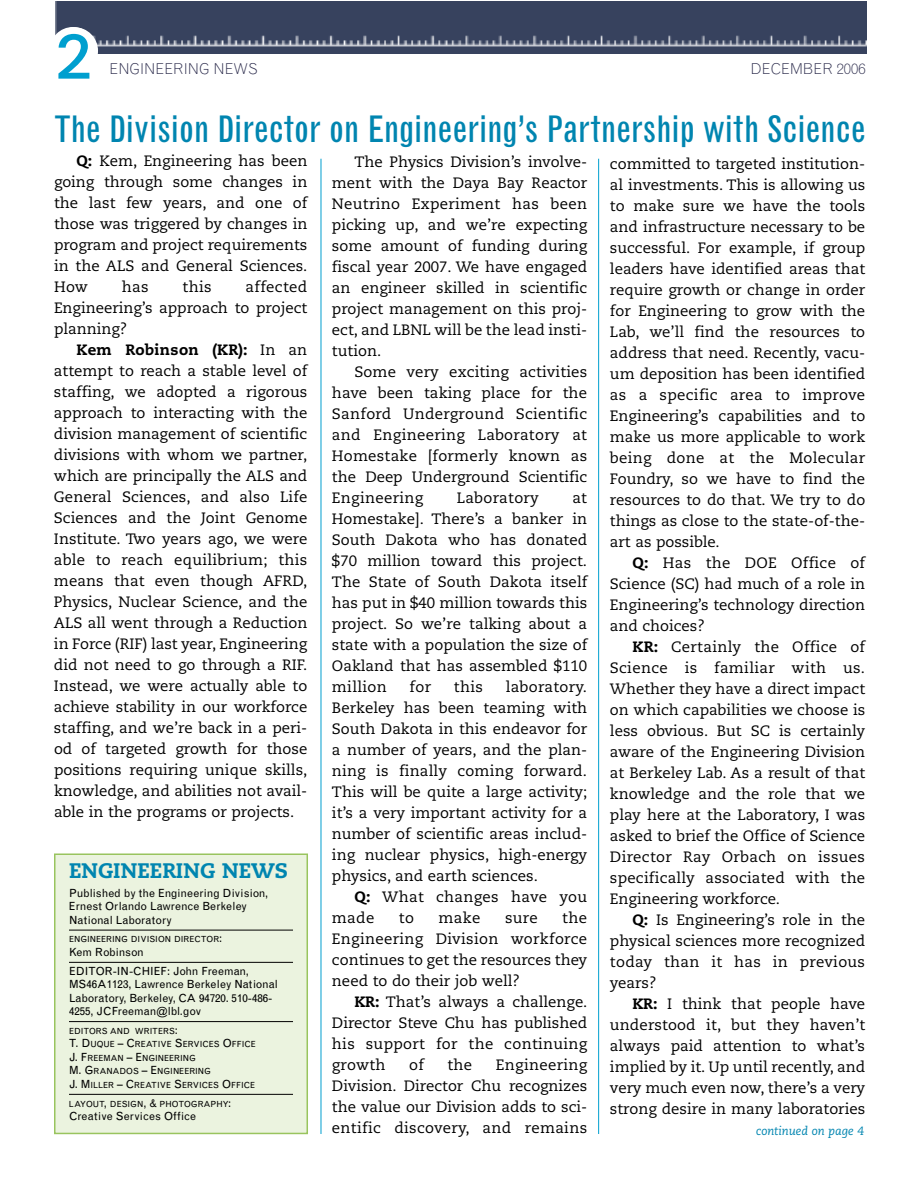
<style>
.page{position:relative;width:918px;height:1188px;background:#fff}
.page>*{position:absolute;margin:0;border:0;box-sizing:border-box;transform-origin:0 0}
.t1{font:700 62.55px "Caecilia";color:#009fcf}
.t2{font:condensed 36px "Grotesque";color:#0085b0}
.t3{font:800 21px "Caecilia";color:#0085b0}
.t4{font:15px/21px "Caecilia";color:#000;text-align:justify}
.t5{font:15px/21px "Caecilia";letter-spacing:.02em;color:#000}
.t6{font:300 15px "Grotesque";color:#29294a}
.t7{font:italic 12px "Caecilia";color:#0085b0}
.t8{font:11.25px/13.5px "Grotesque";color:#000}
.t9{font:8.4px/13.5px "Grotesque";color:#000}
.s1{font-weight:800}
.s2{font-size:11.25px}
</style>
<div class="page">
<img style="left:56px;top:2px;width:810px;height:52px">
<svg style="left:51px;top:27px;width:47px;height:47px"></svg>
<div style="left:50px;top:27px;width:47px;height:47px;background:#fff;border-radius:50%"></div>
<div style="left:55px;top:854px;width:252px;height:279px;background:#ebf3df"></div>
<hr style="left:69px;top:930px;width:224px;height:1px;background:#000">
<hr style="left:69px;top:962px;width:224px;height:1px;background:#000">
<hr style="left:69px;top:1021px;width:224px;height:1px;background:#000">
<hr style="left:69px;top:1094px;width:224px;height:1px;background:#000">
<div style="left:54px;top:854px;width:254px;height:280px;border:2px solid #99c45e"></div>
<hr style="left:321px;top:159px;width:1px;height:975px;background:#009fcf">
<hr style="left:598px;top:159px;width:1px;height:975px;background:#009fcf">
<h1 class="t1" style="left:56px;top:31px;width:39px">2</h1>
<p class="t6" style="left:110px;top:63px;width:150px">ENGINEERING NEWS</p>
<p class="t6" style="left:751px;top:63px;width:116px">DECEMBER 2006</p>
<h2 class="t2" style="left:54px;top:115px;width:813px">The Division Director on Engineering’s Partnership with Science</h2>
<p class="t4" style="left:54px;top:152px;width:255px;text-indent:22px"><span class="s1">Q:</span> Kem, Engineering has been going through some changes in the last few years, and one of those was triggered by changes in program and project requirements in the ALS and General Sciences.<br>How</p>
<p class="t4" style="left:54px;top:278px;width:255px;text-indent:192px">affected Engineering’s approach to project planning?</p>
<p class="t4" style="left:54px;top:341px;width:255px;text-indent:23px"><span class="s1">Kem Robinson (KR):</span> In an attempt to reach a stable level of staffing, we adopted a rigorous approach to interacting with the division management of scientific divisions with whom we partner, which are principally the ALS and General Sciences, and also Life Sciences and the Joint Genome Institute. Two years ago, we were able to reach equilibrium; this means that even though AFRD, Physics, Nuclear Science, and the ALS all went through a Reduction in Force (RIF) last year, Engineering did not need to go through a RIF.<br>Instead, we were actually able to achieve stability in our workforce staffing, and we’re back in a peri&shy;od of targeted growth for those positions requiring unique skills, knowledge, and abilities not avail&shy;able in the programs or projects.</p>
<p class="t4" style="left:122px;top:278px;width:28px">has</p>
<p class="t4" style="left:183px;top:278px;width:31px">this</p>
<h3 class="t3" style="left:69px;top:862px;width:221px">ENGINEERING NEWS</h3>
<p class="t8" style="left:69px;top:887px;width:201px">Published by the Engineering Division,<br>Ernest Orlando Lawrence Berkeley<br>National Laboratory</p>
<p class="t9" style="left:69px;top:933px;width:155px">ENGINEERING DIVISION DIRECTOR<span class="s2">:</span></p>
<p class="t8" style="left:69px;top:944px;width:181px;line-height:18.8px">Kem Robinson<br>EDITOR-IN-CHIEF: John Freeman,</p>
<p class="t8" style="left:69px;top:978px;width:210px">MS46A1123, Lawrence Berkeley National<br>Laboratory, Berkeley, CA 94720. 510-486-<br>4255, JCFreeman@lbl.gov</p>
<p class="t9" style="left:69px;top:1025px;width:188px">EDITORS AND WRITERS<span class="s2">:<br>T. D</span>UQUE <span class="s2">– C</span>REATIVE <span class="s2">S</span>ERVICES <span class="s2">O</span>FFICE<br><span class="s2">J. F</span>REEMAN <span class="s2">– E</span>NGINEERING<br><span class="s2">M. G</span>RANADOS <span class="s2">– E</span>NGINEERING<br><span class="s2">J. M</span>ILLER <span class="s2">– C</span>REATIVE <span class="s2">S</span>ERVICES <span class="s2">O</span>FFICE</p>
<p class="t9" style="left:69px;top:1098px;width:164px">LAYOUT<span class="s2">,</span> DESIGN<span class="s2">, &amp;</span> PHOTOGRAPHY<span class="s2">:</span></p>
<p class="t8" style="left:69px;top:1110px;width:129px">Creative Services Office</p>
<p class="t4" style="left:332px;top:152px;width:257px;text-indent:22px">The Physics Division’s involve&shy;ment with the Daya Bay Reactor Neutrino Experiment has been picking up, and we’re expecting some amount of funding during fiscal year 2007. We have engaged an engineer skilled in scientific project management on this proj&shy;ect, and LBNL will be the lead insti&shy;tution.</p>
<p class="t4" style="left:332px;top:362px;width:257px;text-indent:23px">Some very exciting activities have been taking place for the Sanford Underground Scientific and Engineering Laboratory at Homestake [formerly known as the Deep Underground Scientific Engineering</p>
<p class="t5" style="left:457px;top:488px;width:83px">Laboratory</p>
<p class="t4" style="left:332px;top:488px;width:257px;text-indent:240px">at Homestake]. There’s a banker in South Dakota who has donated $70 million toward this project.<br>The State of South Dakota itself has put in $40 million towards this project. So we’re talking about a state with a population the size of Oakland that has assembled $110 million</p>
<p class="t4" style="left:410px;top:677px;width:23px">for</p>
<p class="t4" style="left:454px;top:677px;width:31px">this</p>
<p class="t4" style="left:332px;top:677px;width:257px;text-indent:174px">laboratory.<br>Berkeley has been teaming with South Dakota in this endeavor for a number of years, and the plan&shy;ning is finally coming forward.<br>This will be quite a large activity; it’s a very important activity for a number of scientific areas includ&shy;ing nuclear physics, high-energy physics, and earth sciences.</p>
<p class="t5" style="left:332px;top:887px;width:257px;text-indent:22px"><span class="s1">Q:</span> What changes have you made</p>
<p class="t4" style="left:332px;top:908px;width:257px;text-indent:230px">the Engineering Division workforce continues to get the resources they need to do their job well?</p>
<p class="t4" style="left:332px;top:992px;width:257px;text-indent:22px"><span class="s1">KR:</span> That’s always a challenge.<br>Director Steve Chu has published his support for the continuing growth</p>
<p class="t4" style="left:399px;top:908px;width:17px">to</p>
<p class="t4" style="left:439px;top:908px;width:43px">make</p>
<p class="t4" style="left:505px;top:908px;width:34px">sure</p>
<p class="t4" style="left:332px;top:1055px;width:257px;text-indent:164px">Engineering Division. Director Chu recognizes the value our Division adds to sci&shy;entific discovery, and remains</p>
<p class="t4" style="left:409px;top:1055px;width:16px">of</p>
<p class="t4" style="left:447px;top:1055px;width:26px">the</p>
<p class="t4" style="left:610px;top:154px;width:257px">committed to targeted institution&shy;al investments. This is allowing us to make sure we have the tools and infrastructure necessary to be successful. For example, if group leaders have identified areas that require growth or change in order for Engineering to grow with the Lab, we’ll find the resources to address that need. Recently, vacu&shy;um deposition has been identified as a specific area to improve Engineering’s capabilities and to make us more applicable to work being done at the Molecular Foundry, so we have to find the resources to do that. We try to do things as close to the state-of-the&shy;art as possible.</p>
<p class="t4" style="left:610px;top:553px;width:257px;text-indent:22px"><span class="s1">Q:</span> Has the DOE Office of Science (SC) had much of a role in Engineering’s technology direction and choices?</p>
<p class="t4" style="left:610px;top:637px;width:257px;text-indent:22px"><span class="s1">KR:</span> Certainly the Office of Science is familiar with us.<br>Whether they have a direct impact on which capabilities we choose is less obvious. But SC is certainly aware of the Engineering Division at Berkeley Lab. As a result of that knowledge and the role that we play here at the Laboratory, I was asked to brief the Office of Science Director Ray Orbach on issues specifically associated with the Engineering workforce.</p>
<p class="t4" style="left:610px;top:910px;width:257px;text-indent:23px"><span class="s1">Q:</span> Is Engineering’s role in the physical sciences more recognized today than it has in previous years?</p>
<p class="t4" style="left:610px;top:994px;width:257px;text-indent:22px"><span class="s1">KR:</span> I think that people have understood it, but they haven’t always paid attention to what’s implied by it. Up until recently, and very much even now, there’s a very strong desire in many laboratories</p>
<p class="t7" style="left:756px;top:1126px;width:109px">continued on page 4</p>
</div>
